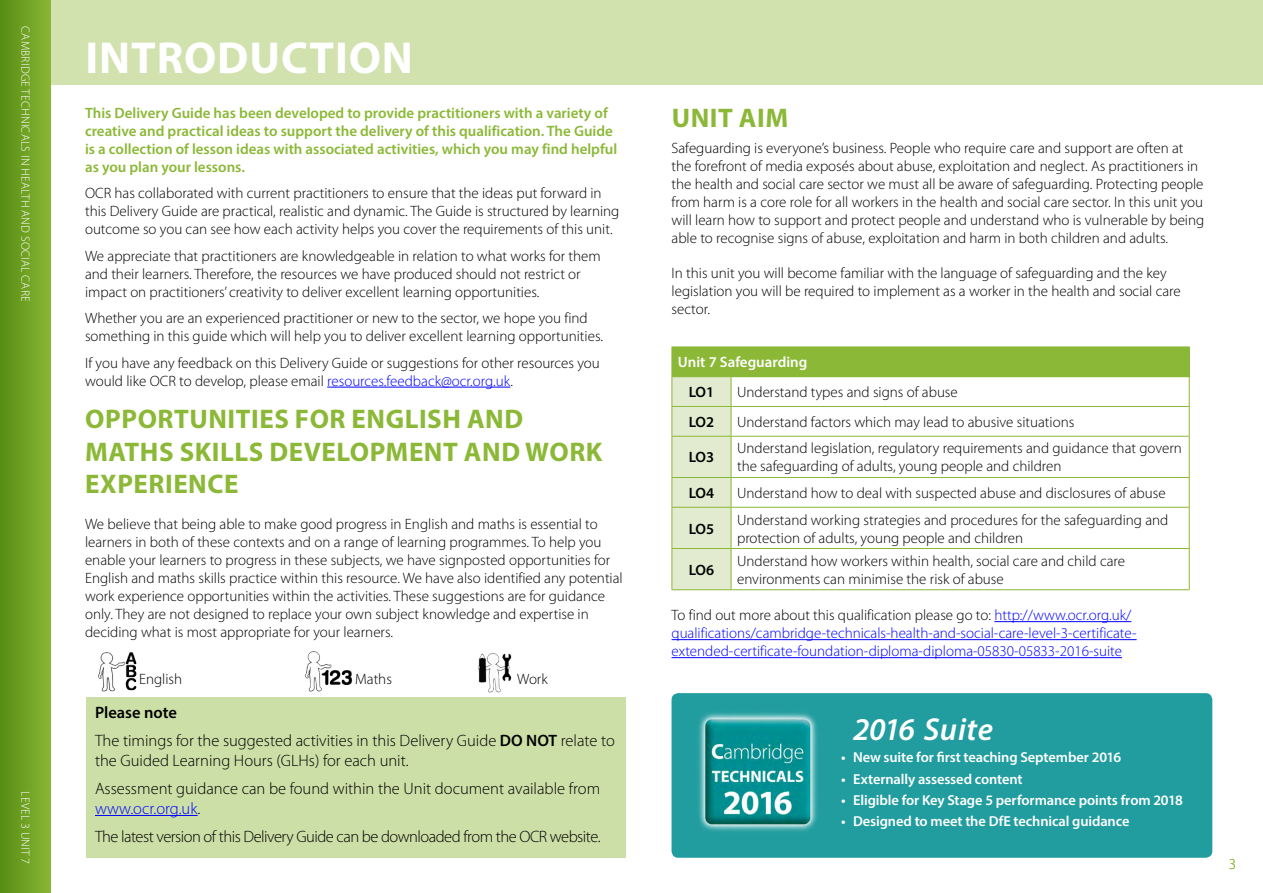
<style>
.page{position:relative;width:1263px;height:893px;background:#fff}
.page>*{position:absolute;margin:0;border:0;box-sizing:border-box;transform-origin:0 0}
.t1{font:700 45px "Myriad Pro";letter-spacing:.02em;color:#fff}
.Body{font:italic 600 31.8px "Myriad Pro";letter-spacing:.015em;color:#fff}
.Unit_heading_18{font:700 27px/32.4px "Myriad Pro";letter-spacing:.02em;color:#8bb836}
.Body_10pt{font:300 16.5px/19.8px "Myriad Pro";color:#000}
.Body_10pt-2{font:300 16.5px "Myriad Pro";letter-spacing:-.03em;color:#000}
.Body_10pt-3{font:600 16.5px "Myriad Pro";color:#000}
.Body_10pt-4{font:300 15px/18px "Myriad Pro";color:#000}
.Body_10pt-5{font:600 15px/18px "Myriad Pro";color:#8bb836}
.Body_10pt-6{font:300 15px/18px "Myriad Pro";color:#00f}
.Body_10pt-7{font:600 15px "Myriad Pro";letter-spacing:-.02em;color:#000}
.Body_10pt-8{font:600 15px "Myriad Pro";color:#fff}
.t2{font:300 15px "Myriad Pro";color:#8bb836}
.t3{font:600 14.4px "Myriad Pro";letter-spacing:-.005em;color:#fff}
.t4{font:300 12px "Myriad Pro";letter-spacing:.02em;color:#fff}
.s1{color:#00f}
.s2{font-weight:600}
.s3{color:#000}
</style>
<div class="page">
<div style="left:0;top:0;width:51px;height:893px;background:linear-gradient(to right,#558c12,#89b634)"></div>
<div style="left:51px;top:0;width:1212px;height:85px;background:#d1e2af"></div>
<hr style="left:327px;top:387px;width:183px;height:1px;background:#00f">
<div style="left:86px;top:698px;width:539px;height:160px;background:#ccdfa6"></div>
<hr style="left:95px;top:815px;width:103px;height:1px;background:#00f">
<div style="left:671px;top:693px;width:541px;height:165px;background:#229d9f;border-radius:7px"></div>
<img style="left:698px;top:713px;width:119px;height:118px">
<hr style="left:994px;top:621px;width:137px;height:1px;background:#00f">
<hr style="left:671px;top:639px;width:466px;height:1px;background:#00f">
<hr style="left:671px;top:657px;width:451px;height:1px;background:#00f">
<div style="left:672px;top:347px;width:517px;height:30px;background:#8bb836"></div>
<hr style="left:731px;top:406px;width:458px;height:1px;background:#8bb836">
<svg style="left:1189px;top:347px;width:1px;height:89px"></svg>
<svg style="left:671px;top:347px;width:61px;height:243px;background:#d3e2b5"></svg>
<hr style="left:731px;top:508px;width:1px;height:40px;background:#8bb836">
<hr style="left:731px;top:549px;width:1px;height:40px;background:#8bb836">
<hr style="left:731px;top:436px;width:458px;height:1px;background:#8bb836">
<hr style="left:1189px;top:437px;width:1px;height:40px;background:#8bb836">
<svg style="left:1189px;top:478px;width:1px;height:29px"></svg>
<hr style="left:1189px;top:508px;width:1px;height:40px;background:#8bb836">
<hr style="left:1189px;top:549px;width:1px;height:40px;background:#8bb836">
<hr style="left:731px;top:477px;width:458px;height:1px;background:#8bb836">
<hr style="left:731px;top:507px;width:458px;height:1px;background:#8bb836">
<hr style="left:731px;top:548px;width:458px;height:1px;background:#8bb836">
<hr style="left:731px;top:589px;width:458px;height:1px;background:#8bb836">
<img style="left:98px;top:652px;width:39px;height:40px">
<img style="left:305px;top:651px;width:48px;height:41px">
<img style="left:478px;top:653px;width:34px;height:40px">
<p class="t4" style="left:32px;top:26px;width:277px;rotate:90deg">CAMBRIDGE TECHNICALS IN HEALTH AND SOCIAL CARE</p>
<p class="t4" style="left:32px;top:791px;width:75px;rotate:90deg">LEVEL 3 UNIT 7</p>
<p class="t1" style="left:85px;top:29px;width:329px">INTRODUCTION</p>
<p class="Body_10pt-5" style="left:85px;top:103px;width:534px">This Delivery Guide has been developed to provide practitioners with a variety of creative and practical ideas to support the delivery of this qualification. The Guide is a collection of lesson ideas with associated activities, which you may find helpful as you plan your lessons.</p>
<p class="Body_10pt-4" style="left:85px;top:184px;width:536px">OCR has collaborated with current practitioners to ensure that the ideas put forward in this Delivery Guide are practical, realistic and dynamic. The Guide is structured by learning outcome so you can see how each activity helps you cover the requirements of this unit.</p>
<p class="Body_10pt-4" style="left:85px;top:247px;width:517px">We appreciate that practitioners are knowledgeable in relation to what works for them and their learners. Therefore, the resources we have produced should not restrict or impact on practitioners’ creativity to deliver excellent learning opportunities.</p>
<p class="Body_10pt-4" style="left:85px;top:309px;width:519px">Whether you are an experienced practitioner or new to the sector, we hope you find something in this guide which will help you to deliver excellent learning opportunities.</p>
<p class="Body_10pt-4" style="left:85px;top:354px;width:516px">If you have any feedback on this Delivery Guide or suggestions for other resources you would like OCR to develop, please email <span class="s1">resources.feedback@ocr.org.uk</span>.</p>
<p class="Unit_heading_18" style="left:85px;top:402px;width:519px">OPPORTUNITIES FOR ENGLISH AND<br>MATHS SKILLS DEVELOPMENT AND WORK<br>EXPERIENCE</p>
<p class="Body_10pt-4" style="left:85px;top:515px;width:539px">We believe that being able to make good progress in English and maths is essential to learners in both of these contexts and on a range of learning programmes. To help you enable your learners to progress in these subjects, we have signposted opportunities for English and maths skills practice within this resource. We have also identified any potential work experience opportunities within the activities. These suggestions are for guidance only. They are not designed to replace your own subject knowledge and expertise in deciding what is most appropriate for your learners.</p>
<p class="Body_10pt-4" style="left:139px;top:670px;width:45px">English</p>
<p class="Body_10pt-4" style="left:355px;top:670px;width:38px">Maths</p>
<p class="Body_10pt-4" style="left:517px;top:670px;width:32px">Work</p>
<p class="Body_10pt-3" style="left:95px;top:701px;width:84px">Please note</p>
<p class="Body_10pt" style="left:95px;top:731px;width:521px">The timings for the suggested activities in this Delivery Guide <span class="s2">DO NOT</span> relate to the Guided Learning Hours (GLHs) for each unit.</p>
<p class="Body_10pt" style="left:95px;top:779px;width:507px">Assessment guidance can be found within the Unit document available from <span class="s1">www.ocr.org.uk</span>.</p>
<p class="Body_10pt-2" style="left:95px;top:827px;width:507px">The latest version of this Delivery Guide can be downloaded from the OCR website.</p>
<p class="Unit_heading_18" style="left:672px;top:100px;width:118px">UNIT AIM</p>
<p class="Body_10pt-4" style="left:671px;top:139px;width:534px">Safeguarding is everyone’s business. People who require care and support are often at the forefront of media exposés about abuse, exploitation and neglect. As practitioners in the health and social care sector we must all be aware of safeguarding. Protecting people from harm is a core role for all workers in the health and social care sector. In this unit you will learn how to support and protect people and understand who is vulnerable by being able to recognise signs of abuse, exploitation and harm in both children and adults.</p>
<p class="Body_10pt-4" style="left:671px;top:264px;width:511px">In this unit you will become familiar with the language of safeguarding and the key legislation you will be required to implement as a worker in the health and social care sector.</p>
<p class="Body_10pt-8" style="left:678px;top:353px;width:131px">Unit 7 Safeguarding</p>
<p class="Body_10pt-7" style="left:689px;top:383px;width:27px">LO1</p>
<p class="Body_10pt-4" style="left:737px;top:383px;width:222px">Understand types and signs of abuse</p>
<p class="Body_10pt-7" style="left:689px;top:412px;width:27px">LO2</p>
<p class="Body_10pt-4" style="left:737px;top:413px;width:339px">Understand factors which may lead to abusive situations</p>
<p class="Body_10pt-7" style="left:689px;top:448px;width:27px">LO3</p>
<p class="Body_10pt-4" style="left:737px;top:440px;width:446px">Understand legislation, regulatory requirements and guidance that govern the safeguarding of adults, young people and children</p>
<p class="Body_10pt-7" style="left:689px;top:483px;width:27px">LO4</p>
<p class="Body_10pt-4" style="left:737px;top:484px;width:430px">Understand how to deal with suspected abuse and disclosures of abuse</p>
<p class="Body_10pt-7" style="left:689px;top:519px;width:27px">LO5</p>
<p class="Body_10pt-4" style="left:737px;top:511px;width:433px">Understand working strategies and procedures for the safeguarding and protection of adults, young people and children</p>
<p class="Body_10pt-7" style="left:689px;top:560px;width:27px">LO6</p>
<p class="Body_10pt-4" style="left:737px;top:552px;width:389px">Understand how workers within health, social care and child care environments can minimise the risk of abuse</p>
<p class="Body_10pt-6" style="left:671px;top:606px;width:467px"><span class="s3">To find out more about this qualification please go to:</span> http://www.ocr.org.uk/ qualifications/cambridge-technicals-health-and-social-care-level-3-certificate&shy;extended-certificate-foundation-diploma-diploma-05830-05833-2016-suite</p>
<h5 class="Body" style="left:853px;top:709px;width:141px">2016 Suite</h5>
<p class="t3" style="left:841px;top:748px;width:282px">• New suite for first teaching September 2016</p>
<p class="t3" style="left:841px;top:770px;width:183px">• Externally assessed content</p>
<p class="t3" style="left:841px;top:791px;width:343px">• Eligible for Key Stage 5 performance points from 2018</p>
<p class="t3" style="left:841px;top:812px;width:290px">• Designed to meet the DfE technical guidance</p>
<p class="t2" style="left:1229px;top:855px;width:9px">3</p>
</div>
